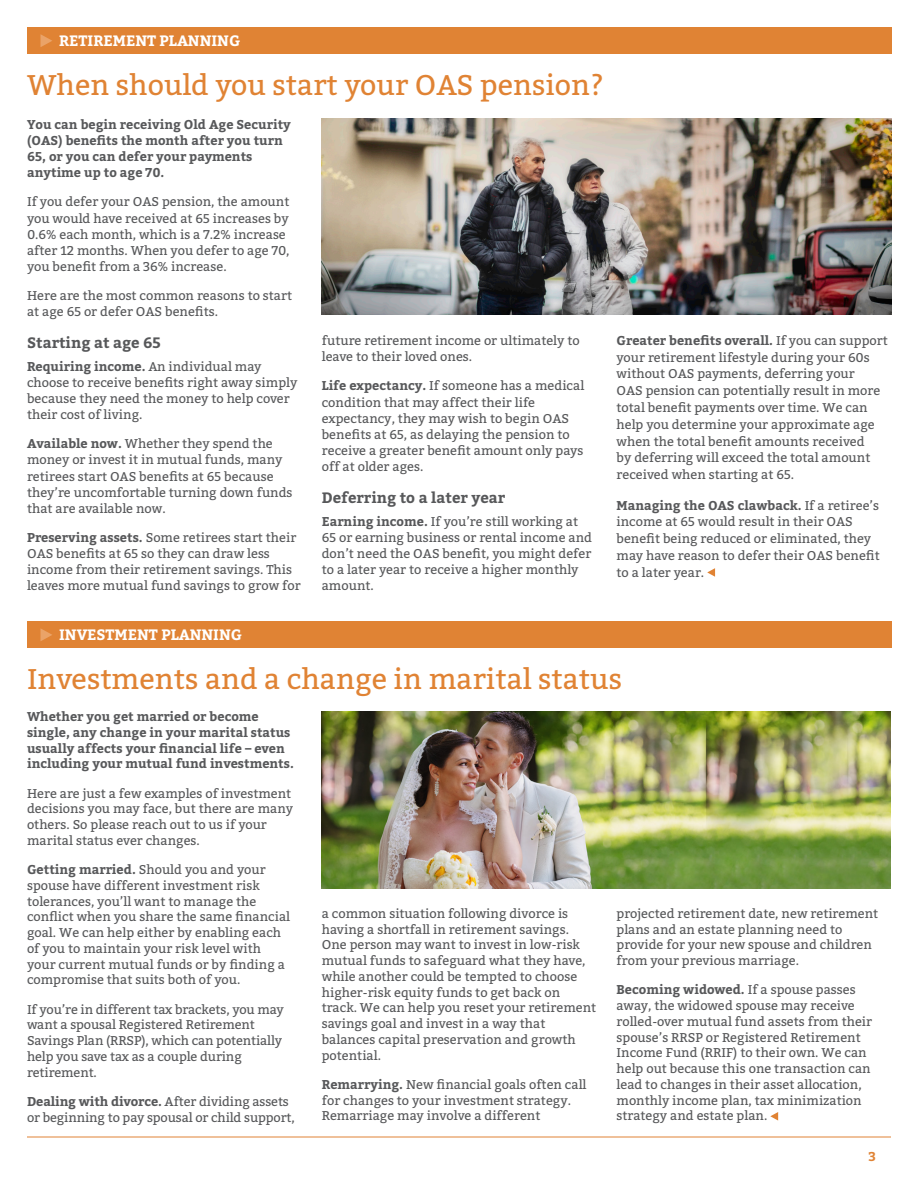
<style>
.page{position:relative;width:918px;height:1188px;background:#fff}
.page>*{position:absolute;margin:0;border:0;box-sizing:border-box;transform-origin:0 0}
.t1{font:28.5px "Bitter";color:#e08334}
.t2{font:700 15px "Bitter";color:#fff}
.t3{font:700 15px "Bitter";color:#57585a}
.t4{font:12.75px/15.8px "Bitter";color:#57585a}
.t5{font:700 12.75px/16px "Bitter";color:#57585a}
.t6{font:700 12.75px "Bitter";color:#e08334}
.s1{font-weight:700}
</style>
<div class="page">
<hr style="left:27px;top:1137px;width:864px;height:1px;background:#e08334">
<div style="left:27px;top:27px;width:864px;height:27px;background:#e08334"></div>
<svg style="left:40px;top:34px;width:12px;height:13px"></svg>
<div style="left:27px;top:621px;width:864px;height:27px;background:#e08334"></div>
<svg style="left:40px;top:628px;width:12px;height:13px"></svg>
<img style="left:322px;top:119px;width:569px;height:196px">
<svg style="left:707px;top:568px;width:8px;height:9px"></svg>
<svg style="left:770px;top:1112px;width:8px;height:9px"></svg>
<img style="left:322px;top:711px;width:569px;height:178px">
<p class="t2" style="left:59px;top:34px;width:183px">RETIREMENT PLANNING</p>
<h1 class="t1" style="left:27px;top:73px;width:578px">When should you start your OAS pension?</h1>
<p class="t5" style="left:27px;top:117px;width:265px">You can begin receiving Old Age Security (OAS) benefits the month after you turn 65, or you can defer your payments anytime up to age 70.</p>
<p class="t4" style="left:27px;top:195px;width:264px">If you defer your OAS pension, the amount you would have received at 65 increases by 0.6% each month, which is a 7.2% increase after 12 months. When you defer to age 70, you benefit from a 36% increase.</p>
<p class="t4" style="left:27px;top:289px;width:267px">Here are the most common reasons to start at age 65 or defer OAS benefits.</p>
<p class="t3" style="left:27px;top:336px;width:135px">Starting at age 65</p>
<p class="t4" style="left:27px;top:359px;width:272px"><span class="s1">Requiring income.</span> An individual may choose to receive benefits right away simply because they need the money to help cover their cost of living.</p>
<p class="t4" style="left:27px;top:437px;width:267px"><span class="s1">Available now.</span> Whether they spend the money or invest it in mutual funds, many retirees start OAS benefits at 65 because they’re uncomfortable turning down funds that are available now.</p>
<p class="t4" style="left:27px;top:531px;width:275px"><span class="s1">Preserving assets.</span> Some retirees start their OAS benefits at 65 so they can draw less income from their retirement savings. This leaves more mutual fund savings to grow for</p>
<p class="t4" style="left:322px;top:333px;width:260px">future retirement income or ultimately to leave to their loved ones.</p>
<p class="t4" style="left:322px;top:379px;width:264px"><span class="s1">Life expectancy.</span> If someone has a medical condition that may affect their life expectancy, they may wish to begin OAS benefits at 65, as delaying the pension to receive a greater benefit amount only pays off at older ages.</p>
<p class="t3" style="left:322px;top:491px;width:185px">Deferring to a later year</p>
<p class="t4" style="left:322px;top:514px;width:272px"><span class="s1">Earning income.</span> If you’re still working at 65 or earning business or rental income and don’t need the OAS benefit, you might defer to a later year to receive a higher monthly amount.</p>
<p class="t2" style="left:59px;top:629px;width:184px">INVESTMENT PLANNING</p>
<p class="t4" style="left:617px;top:333px;width:273px;line-height:16.8px"><span class="s1">Greater benefits overall.</span> If you can support your retirement lifestyle during your 60s without OAS payments, deferring your<br>OAS pension can potentially result in more total benefit payments over time. We can help you determine your approximate age when the total benefit amounts received<br>by deferring will exceed the total amount received when starting at 65.</p>
<p class="t4" style="left:617px;top:498px;width:265px;line-height:16.8px"><span class="s1">Managing the OAS clawback.</span> If a retiree’s income at 65 would result in their OAS benefit being reduced or eliminated, they may have reason to defer their OAS benefit to a later year.</p>
<h1 class="t1" style="left:27px;top:667px;width:596px">Investments and a change in marital status</h1>
<p class="t5" style="left:27px;top:710px;width:268px">Whether you get married or become single, any change in your marital status usually affects your financial life – even including your mutual fund investments.</p>
<p class="t4" style="left:27px;top:786px;width:268px">Here are just a few examples of investment decisions you may face, but there are many others. So please reach out to us if your marital status ever changes.</p>
<p class="t4" style="left:27px;top:863px;width:265px"><span class="s1">Getting married.</span> Should you and your spouse have different investment risk tolerances, you’ll want to manage the conflict when you share the same financial goal. We can help either by enabling each of you to maintain your risk level with your current mutual funds or by finding a compromise that suits both of you.</p>
<p class="t4" style="left:27px;top:1002px;width:258px">If you’re in different tax brackets, you may want a spousal Registered Retirement Savings Plan (RRSP), which can potentially help you save tax as a couple during retirement.</p>
<p class="t4" style="left:27px;top:1095px;width:269px"><span class="s1">Dealing with divorce.</span> After dividing assets or beginning to pay spousal or child support,</p>
<p class="t4" style="left:322px;top:907px;width:276px">a common situation following divorce is having a shortfall in retirement savings.<br>One person may want to invest in low-risk mutual funds to safeguard what they have, while another could be tempted to choose higher-risk equity funds to get back on track. We can help you reset your retirement savings goal and invest in a way that balances capital preservation and growth potential.</p>
<p class="t4" style="left:322px;top:1078px;width:266px"><span class="s1">Remarrying.</span> New financial goals often call for changes to your investment strategy.<br>Remarriage may involve a different</p>
<p class="t4" style="left:617px;top:907px;width:263px">projected retirement date, new retirement plans and an estate planning need to provide for your new spouse and children from your previous marriage.</p>
<p class="t4" style="left:617px;top:983px;width:257px"><span class="s1">Becoming widowed.</span> If a spouse passes away, the widowed spouse may receive rolled-over mutual fund assets from their spouse’s RRSP or Registered Retirement Income Fund (RRIF) to their own. We can help out because this one transaction can lead to changes in their asset allocation, monthly income plan, tax minimization strategy and estate plan.</p>
<p class="t6" style="left:868px;top:1151px;width:9px">3</p>
</div>
